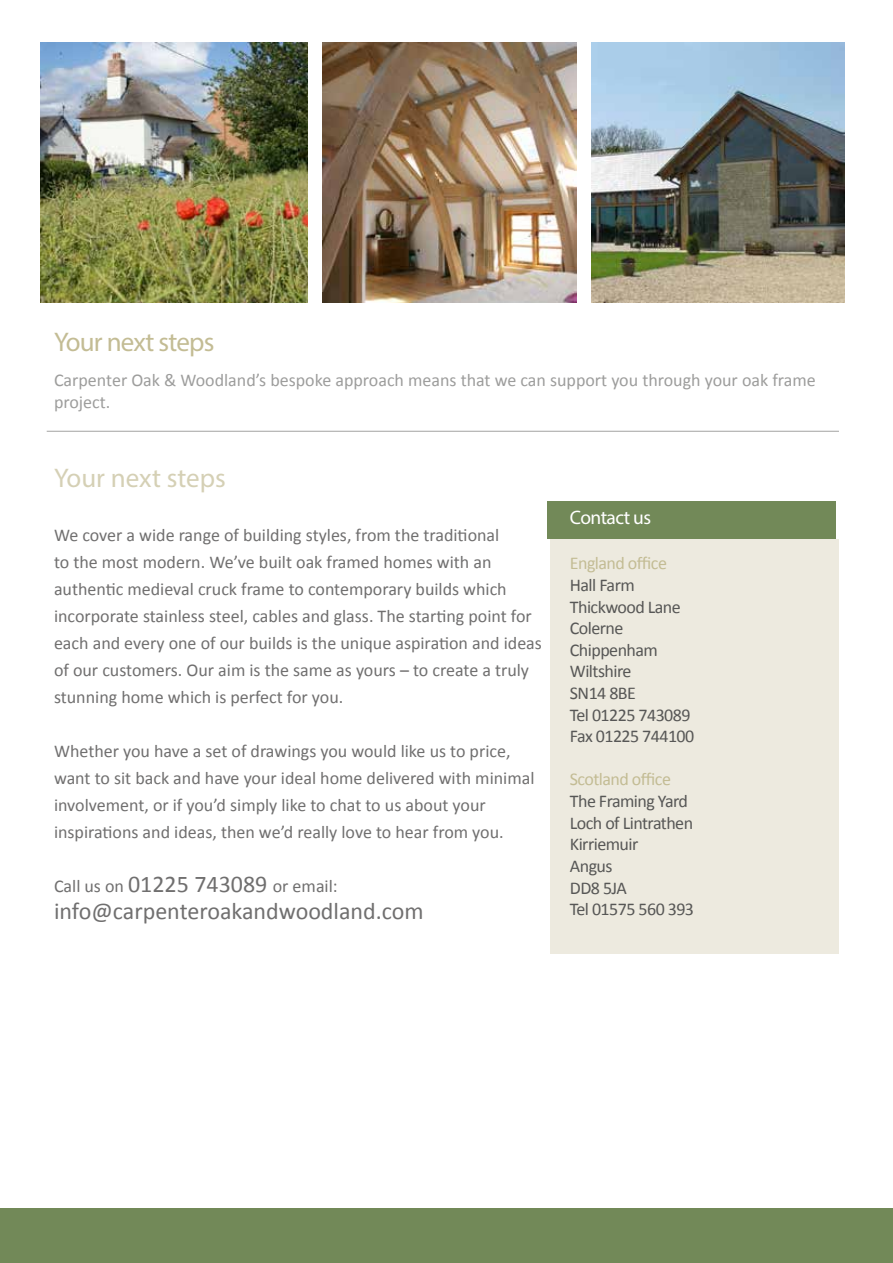
<style>
.page{position:relative;width:893px;height:1263px;background:#fff}
.page>*{position:absolute;margin:0;border:0;box-sizing:border-box;transform-origin:0 0}
.t1{font:27px "Myriad Pro";color:#d5d0b5}
.t2{font:27px "Myriad Pro";letter-spacing:-.03em;color:#c3bc94}
.t3{font:24px "Calibri";color:#706f6f}
.t4{font:19.5px "Myriad Pro";letter-spacing:-.03em;color:#fff}
.t5{font:18px/27px "Calibri";color:#706f6f}
.t6{font:18px/21.6px "Calibri";letter-spacing:-.03em;color:#575756}
.t7{font:18px/21.6px "Calibri";color:#9d9d9c}
.t8{font:18px "Calibri";letter-spacing:-.03em;color:#c3bc94}
.s1{font-size:24px}
</style>
<div class="page">
<img style="left:323px;top:43px;width:253px;height:260px">
<img style="left:40px;top:43px;width:268px;height:260px">
<img style="left:591px;top:43px;width:253px;height:260px">
<div style="left:548px;top:502px;width:288px;height:37px;background:#728958"></div>
<div style="left:551px;top:539px;width:288px;height:414px;background:#edeadf"></div>
<hr style="left:47px;top:431px;width:792px;height:1px;background:#a3a3a2">
<div style="left:0;top:1209px;width:893px;height:54px;background:#728958"></div>
<h1 class="t2" style="left:54px;top:326px;width:162px">Your next steps</h1>
<p class="t7" style="left:54px;top:370px;width:763px">Carpenter Oak &amp; Woodland’s bespoke approach means that we can support you through your oak frame project.</p>
<h1 class="t1" style="left:54px;top:462px;width:173px">Your next steps</h1>
<p class="t5" style="left:54px;top:522px;width:489px">We cover a wide range of building styles, from the traditional<br>to the most modern. We’ve built oak framed homes with an authentic medieval cruck frame to contemporary builds which incorporate stainless steel, cables and glass. The starting point for each and every one of our builds is the unique aspiration and ideas of our customers. Our aim is the same as yours – to create a truly stunning home which is perfect for you.</p>
<p class="t5" style="left:54px;top:738px;width:482px">Whether you have a set of drawings you would like us to price, want to sit back and have your ideal home delivered with minimal involvement, or if you’d simply like to chat to us about your inspirations and ideas, then we’d really love to hear from you.</p>
<p class="t5" style="left:54px;top:873px;width:285px">Call us on <span class="s1">01225 743089</span> or email:</p>
<h2 class="t3" style="left:54px;top:896px;width:371px">info@carpenteroakandwoodland.com</h2>
<p class="t4" style="left:570px;top:506px;width:83px">Contact us</p>
<p class="t8" style="left:570px;top:552px;width:99px">England office</p>
<p class="t6" style="left:570px;top:574px;width:126px">Hall Farm<br>Thickwood Lane<br>Colerne<br>Chippenham<br>Wiltshire<br>SN14 8BE<br>Tel 01225 743089<br>Fax 01225 744100</p>
<p class="t8" style="left:570px;top:768px;width:103px">Scotland office</p>
<p class="t6" style="left:570px;top:790px;width:126px">The Framing Yard<br>Loch of Lintrathen<br>Kirriemuir<br>Angus<br>DD8 5JA<br>Tel 01575 560 393</p>
</div>
